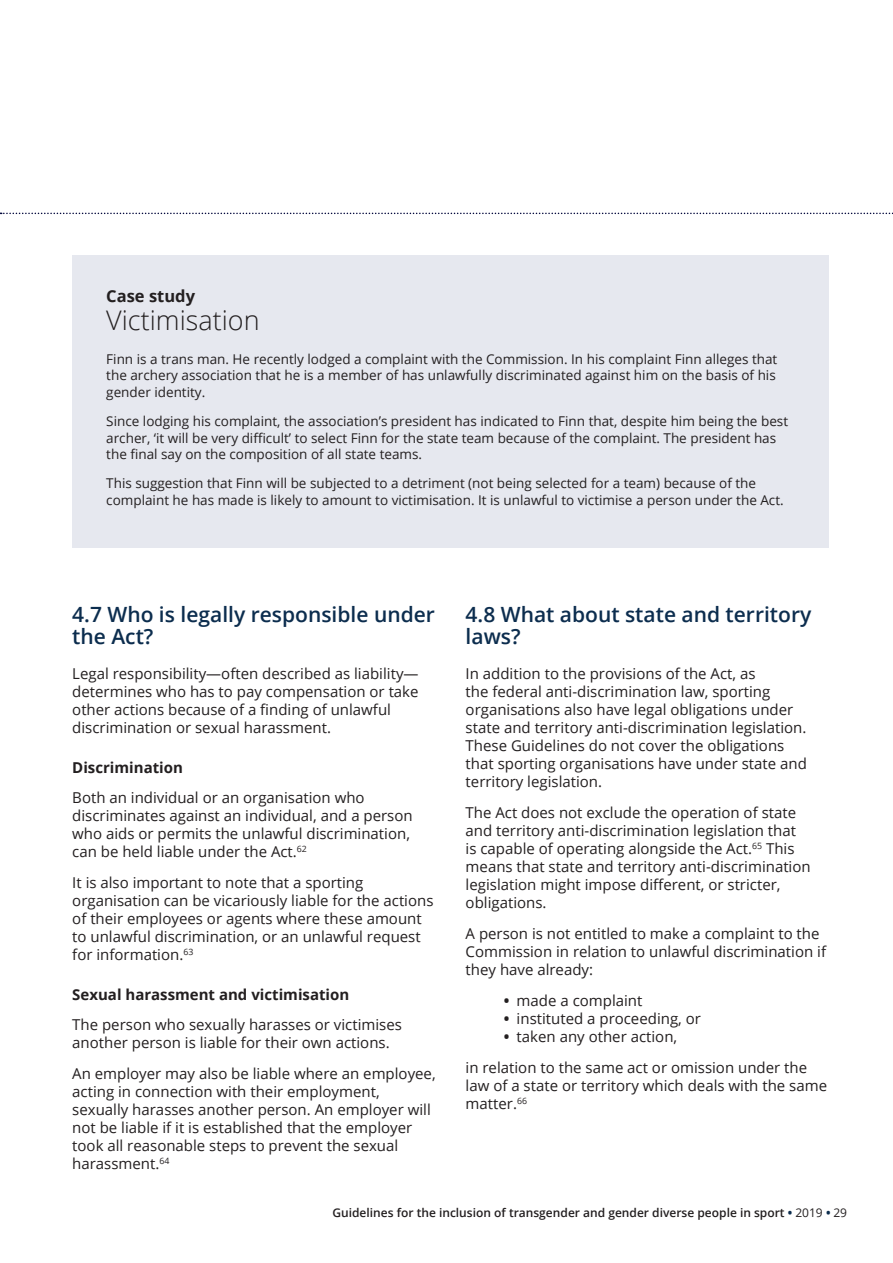
<style>
.page{position:relative;width:893px;height:1263px;background:#fff}
.page>*{position:absolute;margin:0;border:0;box-sizing:border-box;transform-origin:0 0}
.Case_Study_Heading_2{font:300 27px "Open Sans";color:#231f20}
.t1{font:600 21px/22.5px "Open Sans";color:#0c2d4e}
.Case_Study_Heading_1{font:700 16.5px "Open Sans";color:#231f20}
.t2{font:15px/18px "Open Sans";color:#231f20}
.Heading_5{font:700 15px "Open Sans";color:#231f20}
.Case_Study_Text{font:13.5px/16.5px "Open Sans";color:#231f20}
.t3{font:600 12px "Open Sans";color:#231f20}
.s1{font-weight:700}
.s2{font-weight:700;color:#0c2d4e}
.s3{font-weight:400}
</style>
<div class="page">
<svg style="left:0;top:213px;width:893px;height:1px"></svg>
<div style="left:72px;top:255px;width:757px;height:292px;background:#e6e8ef"></div>
<p class="Case_Study_Heading_1" style="left:106px;top:284px;width:90px">Case study</p>
<p class="Case_Study_Heading_2" style="left:106px;top:302px;width:155px">Victimisation</p>
<p class="Case_Study_Text" style="left:106px;top:350px;width:672px;text-align:justify">Finn is a trans man. He recently lodged a complaint with the Commission. In his complaint Finn alleges that the archery association that he is a member of has unlawfully discriminated against him on the basis of his gender identity.</p>
<p class="Case_Study_Text" style="left:106px;top:413px;width:683px">Since lodging his complaint, the association’s president has indicated to Finn that, despite him being the best archer, ‘it will be very difficult’ to select Finn for the state team because of the complaint. The president has the final say on the composition of all state teams.</p>
<p class="Case_Study_Text" style="left:106px;top:475px;width:679px">This suggestion that Finn will be subjected to a detriment (not being selected for a team) because of the complaint he has made is likely to amount to victimisation. It is unlawful to victimise a person under the Act.</p>
<p class="t1" style="left:72px;top:603px;width:364px">4.7 Who is legally responsible under the Act?</p>
<p class="t2" style="left:72px;top:665px;width:348px">Legal responsibility—often described as liability— determines who has to pay compensation or take other actions because of a finding of unlawful discrimination or sexual harassment.</p>
<p class="Heading_5" style="left:72px;top:757px;width:112px">Discrimination</p>
<p class="t2" style="left:72px;top:789px;width:342px">Both an individual or an organisation who discriminates against an individual, and a person who aids or permits the unlawful discrimination, can be held liable under the Act.<sup>62</sup></p>
<p class="t2" style="left:72px;top:873px;width:363px">It is also important to note that a sporting organisation can be vicariously liable for the actions of their employees or agents where these amount to unlawful discrimination, or an unlawful request for information.<sup>63</sup></p>
<p class="Heading_5" style="left:72px;top:983px;width:279px">Sexual harassment and victimisation</p>
<p class="t2" style="left:72px;top:1015px;width:331px">The person who sexually harasses or victimises another person is liable for their own actions.</p>
<p class="t2" style="left:72px;top:1064px;width:365px">An employer may also be liable where an employee, acting in connection with their employment, sexually harasses another person. An employer will not be liable if it is established that the employer took all reasonable steps to prevent the sexual harassment.<sup>64</sup></p>
<p class="t1" style="left:466px;top:603px;width:347px">4.8 What about state and territory laws?</p>
<p class="t2" style="left:466px;top:665px;width:343px">In addition to the provisions of the Act, as<br>the federal anti-discrimination law, sporting organisations also have legal obligations under state and territory anti-discrimination legislation.<br>These Guidelines do not cover the obligations that sporting organisations have under state and territory legislation.</p>
<p class="t2" style="left:466px;top:803px;width:347px">The Act does not exclude the operation of state and territory anti-discrimination legislation that is capable of operating alongside the Act.<sup>65</sup> This means that state and territory anti-discrimination legislation might impose different, or stricter, obligations.</p>
<p class="t2" style="left:466px;top:924px;width:362px">A person is not entitled to make a complaint to the<br>Commission in relation to unlawful discrimination if they have already:</p>
<p class="t2" style="left:504px;top:991px;width:140px"><span class="s1">•</span> made a complaint</p>
<p class="t2" style="left:504px;top:1009px;width:199px"><span class="s1">•</span> instituted a proceeding, or</p>
<p class="t2" style="left:504px;top:1027px;width:175px"><span class="s1">•</span> taken any other action,</p>
<p class="t2" style="left:466px;top:1058px;width:363px">in relation to the same act or omission under the law of a state or territory which deals with the same matter.<sup>66</sup></p>
<p class="t3" style="left:332px;top:1204px;width:516px">Guidelines for the inclusion of transgender and gender diverse people in sport <span class="s2">•</span> <span class="s3">2019</span> <span class="s2">•</span> <span class="s3">29</span></p>
</div>
